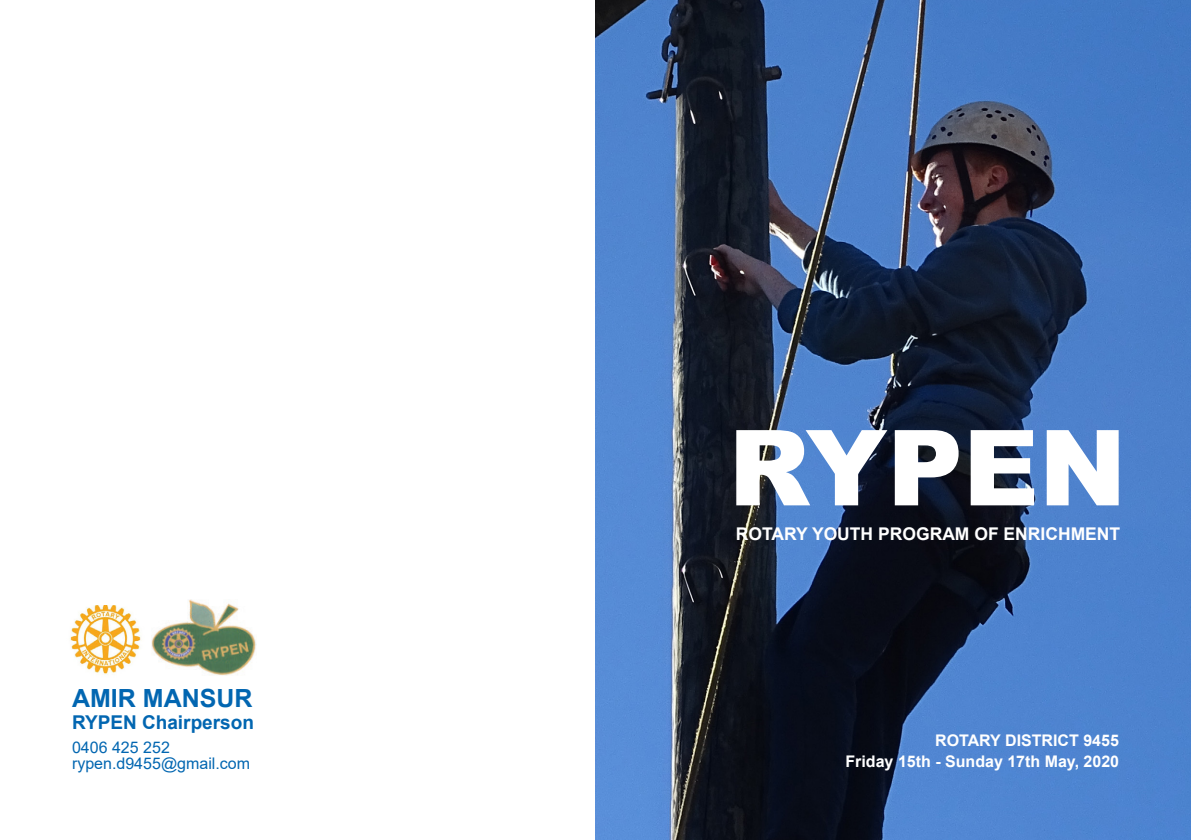
<style>
.page{position:relative;width:1191px;height:840px;background:#fff}
.page>*{position:absolute;margin:0;border:0;box-sizing:border-box;transform-origin:0 0}
.t1{font:900 105px "Arial";color:#fff}
.t2{font:700 25px "Arial";color:#0266b1}
.t3{font:700 19px "Arial";color:#0266b1}
.t4{font:700 17.6px "Arial";color:#fff}
.t5{font:700 16px "Arial";color:#fff}
.t6{font:16px/16px "Arial";color:#0266b1}
</style>
<div class="page">
<img style="left:595px;top:0;width:596px;height:839px">
<img style="left:70px;top:605px;width:72px;height:70px">
<img style="left:152px;top:599px;width:105px;height:76px">
<h2 class="t2" style="left:72px;top:680px;width:182px">AMIR MANSUR</h2>
<p class="t3" style="left:72px;top:708px;width:183px">RYPEN Chairperson</p>
<p class="t6" style="left:72px;top:738px;width:180px">0406 425 252 rypen.d9455@gmail.com</p>
<h1 class="t1" style="left:728px;top:391px;width:399px">RYPEN</h1>
<p class="t4" style="left:736px;top:521px;width:386px">ROTARY YOUTH PROGRAM OF ENRICHMENT</p>
<p class="t5" style="left:935px;top:728px;width:185px">ROTARY DISTRICT 9455</p>
<p class="t5" style="left:845px;top:749px;width:275px">Friday 15th - Sunday 17th May, 2020</p>
</div>
